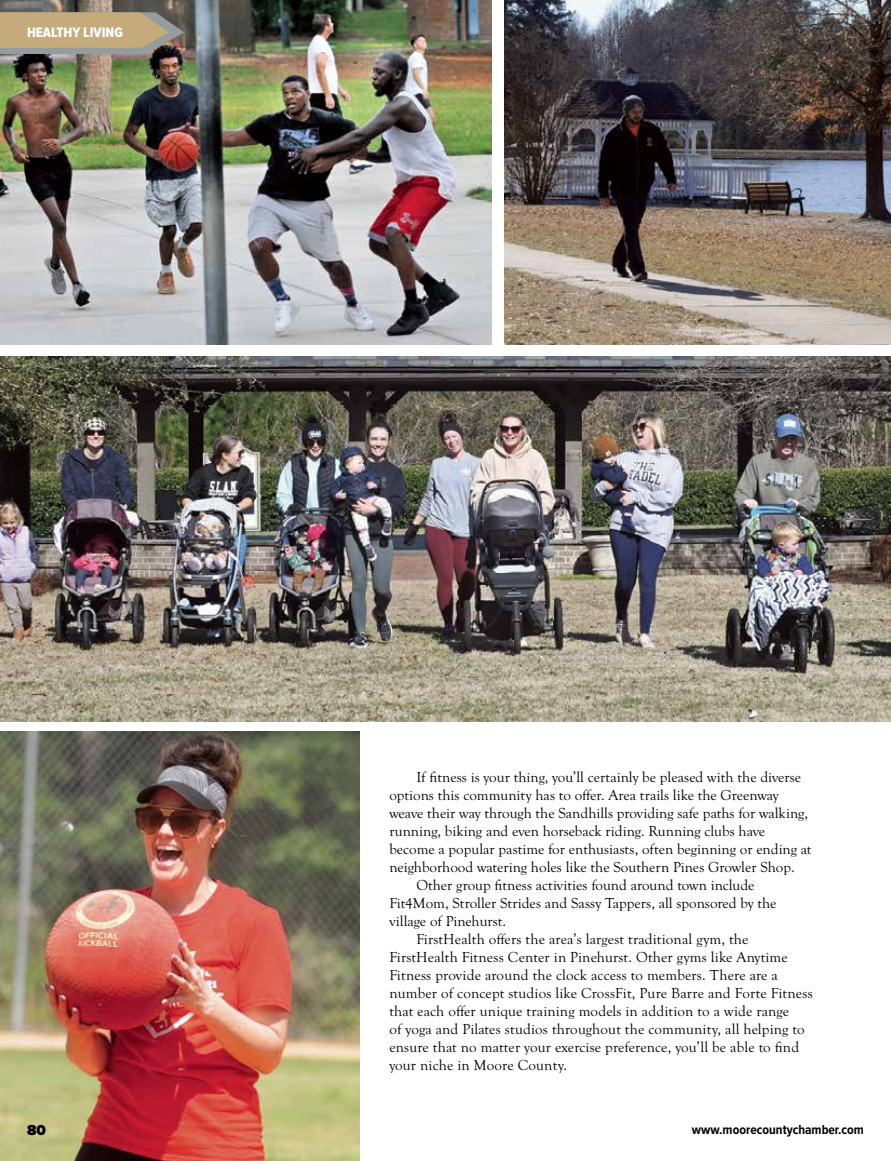
<style>
.page{position:relative;width:891px;height:1161px;background:#fff}
.page>*{position:absolute;margin:0;border:0;box-sizing:border-box;transform-origin:0 0}
.t1{font:15px "Goudy Old Sty";color:#000}
.t2{font:900 15px "Proxima Nova";color:#000}
.t3{font:14.25px "Proxima Nova Cond Extrabld";color:#fff}
.t4{font:700 13.5px "Proxima Nova Cond";color:#000}
</style>
<div class="page">
<img style="left:0;top:357px;width:891px;height:365px">
<img style="left:0;top:0;width:491px;height:345px">
<img style="left:0;top:732px;width:360px;height:429px">
<img style="left:504px;top:0;width:387px;height:345px">
<svg style="left:0;top:12px;width:184px;height:42px;background:#b19e7c"></svg>
<p class="t3" style="left:27px;top:22px;width:98px">HEALTHY LIVING</p>
<p class="t1" style="left:416px;top:769px;width:386px">If fitness is your thing, you’ll certainly be pleased with the diverse</p>
<p class="t1" style="left:389px;top:787px;width:391px">options this community has to offer. Area trails like the Greenway</p>
<p class="t1" style="left:389px;top:805px;width:420px">weave their way through the Sandhills providing safe paths for walking,</p>
<p class="t1" style="left:389px;top:823px;width:377px">running, biking and even horseback riding. Running clubs have</p>
<p class="t1" style="left:389px;top:841px;width:424px">become a popular pastime for enthusiasts, often beginning or ending at</p>
<p class="t1" style="left:389px;top:859px;width:407px">neighborhood watering holes like the Southern Pines Growler Shop.</p>
<p class="t1" style="left:416px;top:877px;width:340px">Other group fitness activities found around town include</p>
<p class="t1" style="left:389px;top:895px;width:389px">Fit4Mom, Stroller Strides and Sassy Tappers, all sponsored by the</p>
<p class="t1" style="left:389px;top:913px;width:118px">village of Pinehurst.</p>
<p class="t1" style="left:416px;top:931px;width:334px">FirstHealth offers the area’s largest traditional gym, the</p>
<p class="t1" style="left:389px;top:949px;width:400px">FirstHealth Fitness Center in Pinehurst. Other gyms like Anytime</p>
<p class="t1" style="left:389px;top:967px;width:390px">Fitness provide around the clock access to members. There are a</p>
<p class="t1" style="left:389px;top:985px;width:425px">number of concept studios like CrossFit, Pure Barre and Forte Fitness</p>
<p class="t1" style="left:389px;top:1003px;width:401px">that each offer unique training models in addition to a wide range</p>
<p class="t1" style="left:389px;top:1021px;width:417px">of yoga and Pilates studios throughout the community, all helping to</p>
<p class="t1" style="left:389px;top:1039px;width:411px">ensure that no matter your exercise preference, you’ll be able to find</p>
<p class="t1" style="left:389px;top:1057px;width:179px">your niche in Moore County.</p>
<p class="t2" style="left:27px;top:1119px;width:20px">80</p>
<p class="t4" style="left:692px;top:1119px;width:174px">www.moorecountychamber.com</p>
</div>
